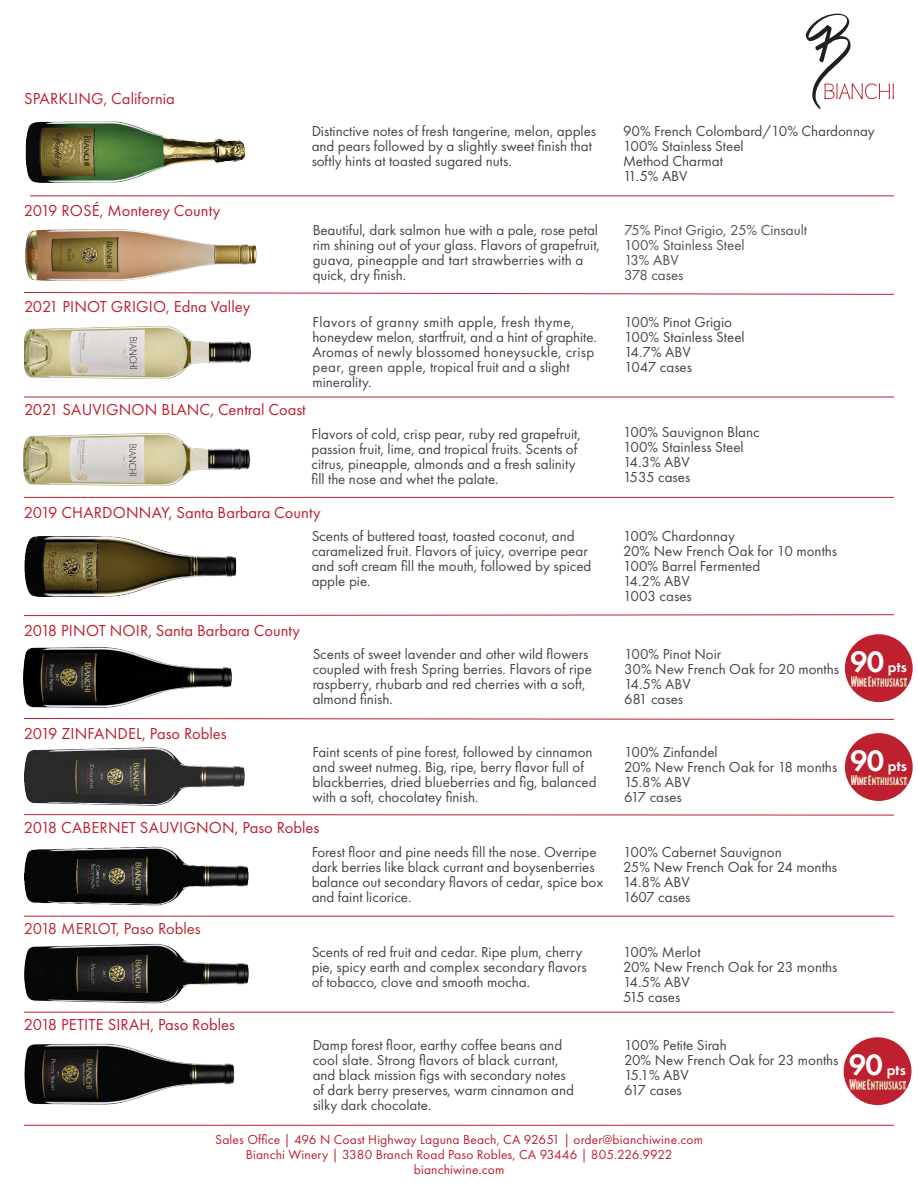
<style>
.page{position:relative;width:918px;height:1188px;background:#fff}
.page>*{position:absolute;margin:0;border:0;box-sizing:border-box;transform-origin:0 0}
.t1{font:16.5px "Futura PT";color:#be1f2f}
.t2{font:16.5px "Futura PT";color:#be2031}
.t3{font:16.5px "Futura PT";color:#bf282e}
.t4{font:600 15.3px "Futura PT";color:#fff}
.t5{font:15px/15px "Futura PT";color:#312f30}
.t6{font:15px/15px "Futura PT";color:#3e3e3f}
.t7{font:13.5px "Futura PT";letter-spacing:.01em;color:#be1f2f}
.s1{font-size:30.75px}
</style>
<div class="page">
<img style="left:24px;top:846px;width:225px;height:60px">
<img style="left:24px;top:943px;width:225px;height:61px">
<img style="left:24px;top:1043px;width:211px;height:62px">
<img style="left:24px;top:648px;width:208px;height:60px">
<img style="left:24px;top:536px;width:213px;height:61px">
<img style="left:24px;top:433px;width:226px;height:52px">
<img style="left:25px;top:748px;width:220px;height:58px">
<img style="left:25px;top:229px;width:232px;height:52px">
<img style="left:24px;top:327px;width:226px;height:52px">
<img style="left:25px;top:121px;width:220px;height:62px">
<hr style="left:30px;top:195px;width:864px;height:1px;background:#be1f2f">
<svg style="left:24px;top:292px;width:870px;height:3px"></svg>
<hr style="left:24px;top:397px;width:870px;height:1px;background:#be1f2f">
<hr style="left:24px;top:497px;width:870px;height:1px;background:#be1f2f">
<svg style="left:24px;top:614px;width:870px;height:2px;background:#de8e96"></svg>
<svg style="left:24px;top:718px;width:870px;height:2px;background:#dd8e96"></svg>
<svg style="left:24px;top:814px;width:870px;height:2px;background:#dd8e96"></svg>
<hr style="left:24px;top:916px;width:870px;height:1px;background:#be1f2f">
<hr style="left:24px;top:1012px;width:870px;height:1px;background:#be1f2f">
<hr style="left:24px;top:1125px;width:870px;height:1px;background:#be1f2f">
<div style="left:845px;top:634px;width:68px;height:68px;background:#be2030;border-radius:50%"></div>
<img style="left:851px;top:676px;width:56px;height:10px">
<div style="left:845px;top:733px;width:68px;height:68px;background:#be2030;border-radius:50%"></div>
<img style="left:851px;top:775px;width:56px;height:10px">
<div style="left:844px;top:1037px;width:67px;height:68px;background:#be2030;border-radius:50%"></div>
<img style="left:850px;top:1079px;width:55px;height:10px">
<svg style="left:806px;top:14px;width:88px;height:95px"></svg>
<p class="t1" style="left:24px;top:89px;width:152px">SPARKLING, California</p>
<p class="t2" style="left:24px;top:201px;width:198px">2019 ROSÉ, Monterey County</p>
<p class="t5" style="left:312px;top:124px;width:286px">Distinctive notes of fresh tangerine, melon, apples and pears followed by a slightly sweet finish that softly hints at toasted sugared nuts.</p>
<p class="t5" style="left:623px;top:124px;width:253px">90% French Colombard/10% Chardonnay<br>100% Stainless Steel<br>Method Charmat<br>11.5% ABV</p>
<p class="t5" style="left:312px;top:223px;width:289px">Beautiful, dark salmon hue with a pale, rose petal rim shining out of your glass. Flavors of grapefruit, guava, pineapple and tart strawberries with a quick, dry finish.</p>
<p class="t6" style="left:624px;top:223px;width:185px">75% Pinot Grigio, 25% Cinsault<br>100% Stainless Steel<br>13% ABV<br>378 cases</p>
<p class="t2" style="left:24px;top:297px;width:228px">2021 PINOT GRIGIO, Edna Valley</p>
<p class="t5" style="left:312px;top:315px;width:286px">Flavors of granny smith apple, fresh thyme, honeydew melon, startfruit, and a hint of graphite.<br>Aromas of newly blossomed honeysuckle, crisp pear, green apple, tropical fruit and a slight minerality.</p>
<p class="t5" style="left:624px;top:315px;width:122px">100% Pinot Grigio<br>100% Stainless Steel<br>14.7% ABV<br>1047 cases</p>
<p class="t5" style="left:312px;top:426px;width:271px">Flavors of cold, crisp pear, ruby red grapefruit, passion fruit, lime, and tropical fruits. Scents of citrus, pineapple, almonds and a fresh salinity fill the nose and whet the palate.</p>
<p class="t5" style="left:623px;top:425px;width:138px">100% Sauvignon Blanc<br>100% Stainless Steel<br>14.3% ABV<br>1535 cases</p>
<p class="t1" style="left:24px;top:399px;width:283px">2021 SAUVIGNON BLANC, Central Coast</p>
<p class="t1" style="left:24px;top:503px;width:298px">2019 CHARDONNAY, Santa Barbara County</p>
<p class="t1" style="left:24px;top:621px;width:278px">2018 PINOT NOIR, Santa Barbara County</p>
<p class="t1" style="left:24px;top:723px;width:204px">2019 ZINFANDEL, Paso Robles</p>
<p class="t5" style="left:312px;top:528px;width:281px">Scents of buttered toast, toasted coconut, and caramelized fruit. Flavors of juicy, overripe pear and soft cream fill the mouth, followed by spiced apple pie.</p>
<p class="t5" style="left:623px;top:528px;width:216px">100% Chardonnay<br>20% New French Oak for 10 months<br>100% Barrel Fermented<br>14.2% ABV<br>1003 cases</p>
<p class="t5" style="left:312px;top:647px;width:281px">Scents of sweet lavender and other wild flowers coupled with fresh Spring berries. Flavors of ripe raspberry, rhubarb and red cherries with a soft, almond finish.</p>
<p class="t5" style="left:624px;top:647px;width:217px">100% Pinot Noir<br>30% New French Oak for 20 months<br>14.5% ABV<br>681 cases</p>
<p class="t5" style="left:312px;top:744px;width:286px">Faint scents of pine forest, followed by cinnamon and sweet nutmeg. Big, ripe, berry flavor full of blackberries, dried blueberries and fig, balanced with a soft, chocolatey finish.</p>
<p class="t5" style="left:624px;top:744px;width:215px">100% Zinfandel<br>20% New French Oak for 18 months<br>15.8% ABV<br>617 cases</p>
<p class="t1" style="left:24px;top:818px;width:297px">2018 CABERNET SAUVIGNON, Paso Robles</p>
<p class="t3" style="left:24px;top:919px;width:178px">2018 MERLOT, Paso Robles</p>
<p class="t1" style="left:24px;top:1014px;width:212px">2018 PETITE SIRAH, Paso Robles</p>
<p class="t5" style="left:312px;top:844px;width:293px">Forest floor and pine needs fill the nose. Overripe dark berries like black currant and boysenberries balance out secondary flavors of cedar, spice box and faint licorice.</p>
<p class="t5" style="left:623px;top:844px;width:216px">100% Cabernet Sauvignon<br>25% New French Oak for 24 months<br>14.8% ABV<br>1607 cases</p>
<p class="t5" style="left:312px;top:945px;width:277px">Scents of red fruit and cedar. Ripe plum, cherry pie, spicy earth and complex secondary flavors of tobacco, clove and smooth mocha.</p>
<p class="t5" style="left:623px;top:945px;width:216px">100% Merlot<br>20% New French Oak for 23 months<br>14.5% ABV<br>515 cases</p>
<p class="t5" style="left:312px;top:1038px;width:263px">Damp forest floor, earthy coffee beans and cool slate. Strong flavors of black currant, and black mission figs with secondary notes of dark berry preserves, warm cinnamon and silky dark chocolate.</p>
<p class="t5" style="left:624px;top:1038px;width:216px">100% Petite Sirah<br>20% New French Oak for 23 months<br>15.1% ABV<br>617 cases</p>
<p class="t7" style="left:215px;top:1131px;width:489px">Sales Office | 496 N Coast Highway Laguna Beach, CA 92651 | order@bianchiwine.com</p>
<p class="t7" style="left:246px;top:1146px;width:428px">Bianchi Winery | 3380 Branch Road Paso Robles, CA 93446 | 805.226.9922</p>
<p class="t7" style="left:414px;top:1161px;width:92px">bianchiwine.com</p>
<p class="t4" style="left:850px;top:657px;width:58px"><span class="s1">90</span> pts</p>
<p class="t4" style="left:850px;top:756px;width:58px"><span class="s1">90</span> pts</p>
<p class="t4" style="left:849px;top:1060px;width:58px"><span class="s1">90</span> pts</p>
</div>
